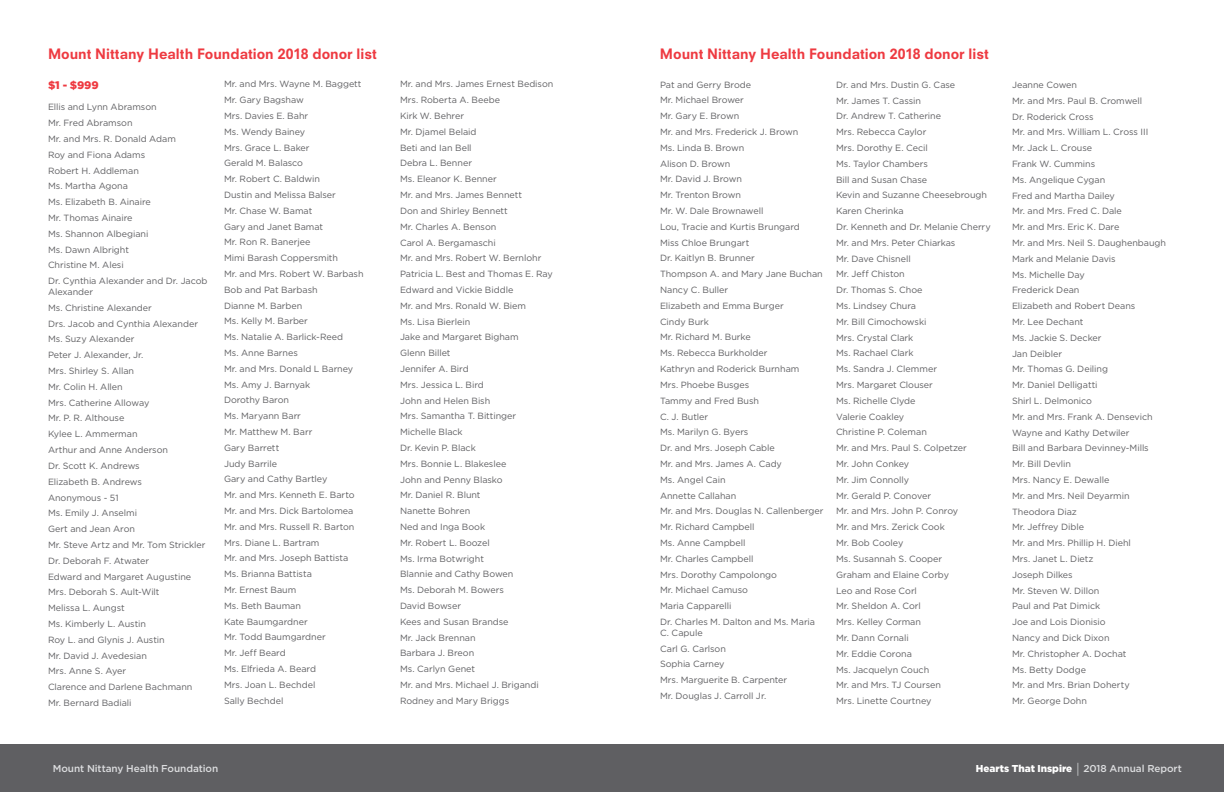
<style>
.page{position:relative;width:1224px;height:792px;background:#fff}
.page>*{position:absolute;margin:0;border:0;box-sizing:border-box;transform-origin:0 0}
.t1{font:800 14px "Neuzeit SLT Std";color:#ee3a41}
.t2{font:900 11px "Gotham HTF";color:#ee3a41}
.t3{font:900 10px "Gotham HTF";color:#fff}
.t4{font:500 10px "Gotham HTF";letter-spacing:-.005em;color:#dcdddf}
.t5{font:9px/15.8px "Gotham HTF";color:#5f5f62}
.s1{font-weight:400;font-size:14px;color:#dcdddf}
.s2{font-weight:500;color:#dcdddf}
</style>
<div class="page">
<div style="left:0;top:744px;width:1224px;height:48px;background:#5f5f62"></div>
<h1 class="t1" style="left:48px;top:45px;width:330px">Mount Nittany Health Foundation 2018 donor list</h1>
<h1 class="t1" style="left:660px;top:45px;width:330px">Mount Nittany Health Foundation 2018 donor list</h1>
<p class="t2" style="left:48px;top:79px;width:52px">$1 - $999</p>
<p class="t5" style="left:48px;top:99px;width:161px">Ellis and Lynn Abramson<br>Mr. Fred Abramson<br>Mr. and Mrs. R. Donald Adam<br>Roy and Fiona Adams<br>Robert H. Addleman<br>Ms. Martha Agona<br>Ms. Elizabeth B. Ainaire<br>Mr. Thomas Ainaire<br>Ms. Shannon Albegiani<br>Ms. Dawn Albright<br>Christine M. Alesi<br>Dr. Cynthia Alexander and Dr. Jacob</p>
<p class="t5" style="left:48px;top:284px;width:159px">Alexander<br>Ms. Christine Alexander<br>Drs. Jacob and Cynthia Alexander<br>Ms. Suzy Alexander<br>Peter J. Alexander, Jr.<br>Mrs. Shirley S. Allan<br>Mr. Colin H. Allen<br>Mrs. Catherine Alloway<br>Mr. P. R. Althouse<br>Kylee L. Ammerman<br>Arthur and Anne Anderson<br>Dr. Scott K. Andrews<br>Elizabeth B. Andrews<br>Anonymous - 51<br>Ms. Emily J. Anselmi<br>Gert and Jean Aron<br>Mr. Steve Artz and Mr. Tom Strickler<br>Dr. Deborah F. Atwater<br>Edward and Margaret Augustine<br>Mrs. Deborah S. Ault-Wilt<br>Melissa L. Aungst<br>Ms. Kimberly L. Austin<br>Roy L. and Glynis J. Austin<br>Mr. David J. Avedesian<br>Mrs. Anne S. Ayer<br>Clarence and Darlene Bachmann<br>Mr. Bernard Badiali</p>
<p class="t5" style="left:224px;top:76px;width:141px">Mr. and Mrs. Wayne M. Baggett<br>Mr. Gary Bagshaw<br>Mrs. Davies E. Bahr<br>Ms. Wendy Bainey<br>Mrs. Grace L. Baker<br>Gerald M. Balasco<br>Mr. Robert C. Baldwin<br>Dustin and Melissa Balser<br>Mr. Chase W. Bamat<br>Gary and Janet Bamat<br>Mr. Ron R. Banerjee<br>Mimi Barash Coppersmith<br>Mr. and Mrs. Robert W. Barbash<br>Bob and Pat Barbash<br>Dianne M. Barben<br>Ms. Kelly M. Barber<br>Ms. Natalie A. Barlick-Reed<br>Ms. Anne Barnes<br>Mr. and Mrs. Donald L Barney<br>Ms. Amy J. Barnyak<br>Dorothy Baron<br>Ms. Maryann Barr<br>Mr. Matthew M. Barr<br>Gary Barrett<br>Judy Barrile<br>Gary and Cathy Bartley<br>Mr. and Mrs. Kenneth E. Barto<br>Mr. and Mrs. Dick Bartolomea<br>Mr. and Mrs. Russell R. Barton<br>Mrs. Diane L. Bartram<br>Mr. and Mrs. Joseph Battista<br>Ms. Brianna Battista<br>Mr. Ernest Baum<br>Ms. Beth Bauman<br>Kate Baumgardner<br>Mr. Todd Baumgardner<br>Mr. Jeff Beard<br>Ms. Elfrieda A. Beard<br>Mrs. Joan L. Bechdel<br>Sally Bechdel</p>
<p class="t5" style="left:400px;top:76px;width:155px">Mr. and Mrs. James Ernest Bedison<br>Mrs. Roberta A. Beebe<br>Kirk W. Behrer<br>Mr. Djamel Belaid<br>Beti and Ian Bell<br>Debra L. Benner<br>Ms. Eleanor K. Benner<br>Mr. and Mrs. James Bennett<br>Don and Shirley Bennett<br>Mr. Charles A. Benson<br>Carol A. Bergamaschi<br>Mr. and Mrs. Robert W. Bernlohr<br>Patricia L. Best and Thomas E. Ray<br>Edward and Vickie Biddle<br>Mr. and Mrs. Ronald W. Biem<br>Ms. Lisa Bierlein<br>Jake and Margaret Bigham<br>Glenn Billet<br>Jennifer A. Bird<br>Mrs. Jessica L. Bird<br>John and Helen Bish<br>Mrs. Samantha T. Bittinger<br>Michelle Black<br>Dr. Kevin P. Black<br>Mrs. Bonnie L. Blakeslee<br>John and Penny Blasko<br>Mr. Daniel R. Blunt<br>Nanette Bohren<br>Ned and Inga Book<br>Mr. Robert L. Boozel<br>Ms. Irma Botwright<br>Blannie and Cathy Bowen<br>Ms. Deborah M. Bowers<br>David Bowser<br>Kees and Susan Brandse<br>Mr. Jack Brennan<br>Barbara J. Breon<br>Ms. Carlyn Genet<br>Mr. and Mrs. Michael J. Brigandi<br>Rodney and Mary Briggs</p>
<p class="t5" style="left:660px;top:76px;width:165px">Pat and Gerry Brode<br>Mr. Michael Brower<br>Mr. Gary E. Brown<br>Mr. and Mrs. Frederick J. Brown<br>Ms. Linda B. Brown<br>Alison D. Brown<br>Mr. David J. Brown<br>Mr. Trenton Brown<br>Mr. W. Dale Brownawell<br>Lou, Tracie and Kurtis Brungard<br>Miss Chloe Brungart<br>Dr. Kaitlyn B. Brunner<br>Thompson A. and Mary Jane Buchan<br>Nancy C. Buller<br>Elizabeth and Emma Burger<br>Cindy Burk<br>Mr. Richard M. Burke<br>Ms. Rebecca Burkholder<br>Kathryn and Roderick Burnham<br>Mrs. Phoebe Busges<br>Tammy and Fred Bush<br>C. J. Butler<br>Ms. Marilyn G. Byers<br>Dr. and Mrs. Joseph Cable<br>Mr. and Mrs. James A. Cady<br>Ms. Angel Cain<br>Annette Callahan<br>Mr. and Mrs. Douglas N. Callenberger<br>Mr. Richard Campbell<br>Ms. Anne Campbell<br>Mr. Charles Campbell<br>Mrs. Dorothy Campolongo<br>Mr. Michael Camuso<br>Maria Capparelli<br>Dr. Charles M. Dalton and Ms. Maria</p>
<p class="t5" style="left:660px;top:625px;width:129px">C. Capule<br>Carl G. Carlson<br>Sophia Carney<br>Mrs. Marguerite B. Carpenter<br>Mr. Douglas J. Carroll Jr.</p>
<p class="t5" style="left:836px;top:77px;width:156px">Dr. and Mrs. Dustin G. Case<br>Mr. James T. Cassin<br>Dr. Andrew T. Catherine<br>Mrs. Rebecca Caylor<br>Mrs. Dorothy E. Cecil<br>Ms. Taylor Chambers<br>Bill and Susan Chase<br>Kevin and Suzanne Cheesebrough<br>Karen Cherinka<br>Dr. Kenneth and Dr. Melanie Cherry<br>Mr. and Mrs. Peter Chiarkas<br>Mr. Dave Chisnell<br>Mr. Jeff Chiston<br>Dr. Thomas S. Choe<br>Ms. Lindsey Chura<br>Mr. Bill Cimochowski<br>Mrs. Crystal Clark<br>Ms. Rachael Clark<br>Ms. Sandra J. Clemmer<br>Mrs. Margaret Clouser<br>Ms. Richelle Clyde<br>Valerie Coakley<br>Christine P. Coleman<br>Mr. and Mrs. Paul S. Colpetzer<br>Mr. John Conkey<br>Mr. Jim Connolly<br>Mr. Gerald P. Conover<br>Mr. and Mrs. John P. Conroy<br>Mr. and Mrs. Zerick Cook<br>Mr. Bob Cooley<br>Ms. Susannah S. Cooper<br>Graham and Elaine Corby<br>Leo and Rose Corl<br>Mr. Sheldon A. Corl<br>Mrs. Kelley Corman<br>Mr. Dann Cornali<br>Mr. Eddie Corona<br>Ms. Jacquelyn Couch<br>Mr. and Mrs. TJ Coursen<br>Mrs. Linette Courtney</p>
<p class="t5" style="left:1012px;top:77px;width:156px">Jeanne Cowen<br>Mr. and Mrs. Paul B. Cromwell<br>Dr. Roderick Cross<br>Mr. and Mrs. William L. Cross III<br>Mr. Jack L. Crouse<br>Frank W. Cummins<br>Ms. Angelique Cygan<br>Fred and Martha Dailey<br>Mr. and Mrs. Fred C. Dale<br>Mr. and Mrs. Eric K. Dare<br>Mr. and Mrs. Neil S. Daughenbaugh<br>Mark and Melanie Davis<br>Ms. Michelle Day<br>Frederick Dean<br>Elizabeth and Robert Deans<br>Mr. Lee Dechant<br>Ms. Jackie S. Decker<br>Jan Deibler<br>Mr. Thomas G. Deiling<br>Mr. Daniel Delligatti<br>Shirl L. Delmonico<br>Mr. and Mrs. Frank A. Densevich<br>Wayne and Kathy Detwiler<br>Bill and Barbara Devinney-Mills<br>Mr. Bill Devlin<br>Mrs. Nancy E. Dewalle<br>Mr. and Mrs. Neil Deyarmin<br>Theodora Diaz<br>Mr. Jeffrey Dible<br>Mr. and Mrs. Phillip H. Diehl<br>Mrs. Janet L. Dietz<br>Joseph Dilkes<br>Mr. Steven W. Dillon<br>Paul and Pat Dimick<br>Joe and Lois Dionisio<br>Nancy and Dick Dixon<br>Mr. Christopher A. Dochat<br>Ms. Betty Dodge<br>Mr. and Mrs. Brian Doherty<br>Mr. George Dohn</p>
<p class="t4" style="left:53px;top:763px;width:167px">Mount Nittany Health Foundation</p>
<p class="t3" style="left:976px;top:763px;width:207px">Hearts That Inspire <span class="s1">|</span> <span class="s2">2018 Annual Report</span></p>
</div>
